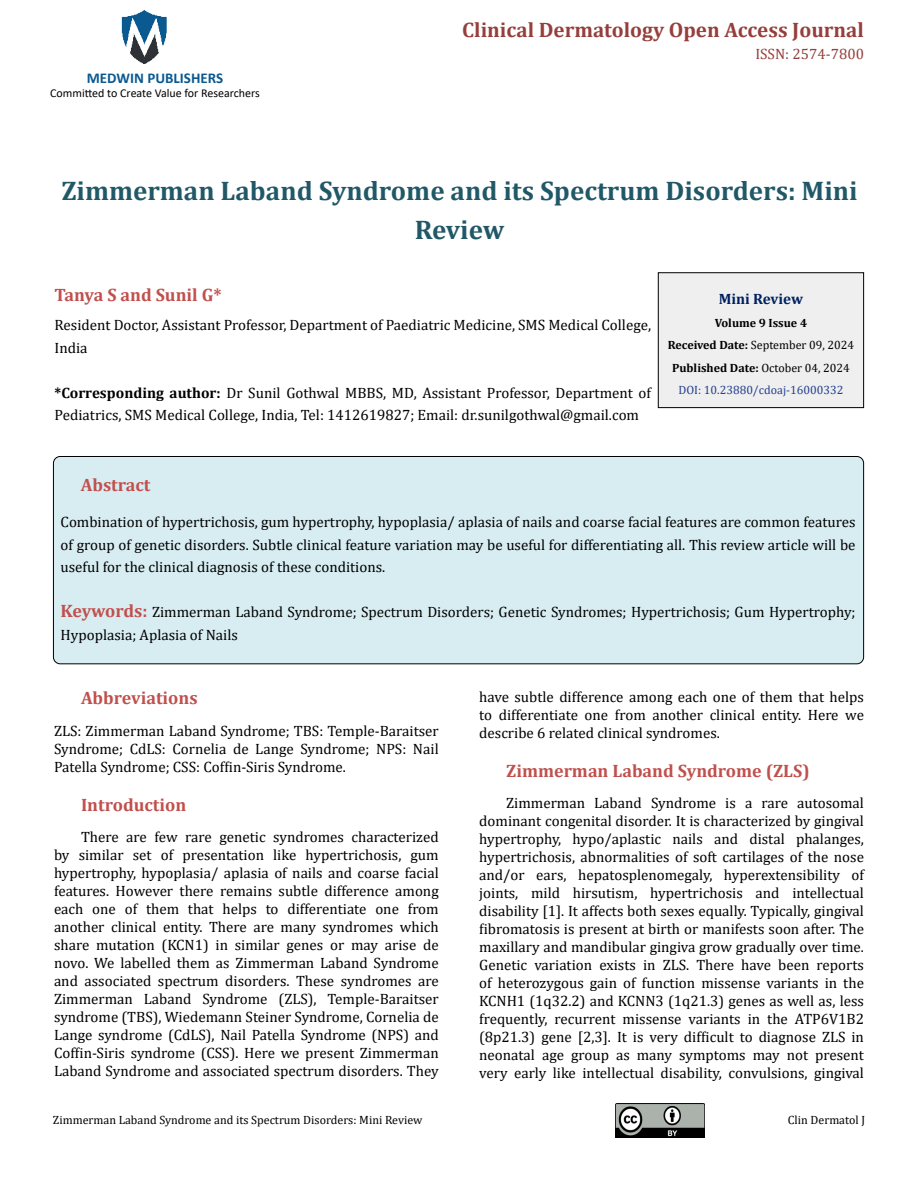
<style>
.page{position:relative;width:918px;height:1188px;background:#fff}
.page>*{position:absolute;margin:0;border:0;box-sizing:border-box;transform-origin:0 0}
.t1{font:700 27px/39px "Cambria";color:#215868;text-align:center}
.t2{font:700 21px "Cambria";color:#953f3c}
.t3{font:700 18px "Cambria";color:#c0504d}
.t4{font:15px/18px "Cambria";color:#000;text-align:justify}
.t5{font:700 15px "Calibri";color:#0a5991}
.t6{font:15px "Cambria";color:#953f3c}
.t7{font:700 15px "Cambria";color:#002060}
.t8{font:700 12px/22.5px "Cambria";color:#000;text-align:center}
.t9{font:12px "Cambria";color:#000}
.t10{font:12px "Calibri";color:#000}
.s1{font-weight:700}
.s2{font-weight:400}
.s3{font-weight:400;color:#25408f}
.s4{font-weight:700;font-size:18px;color:#c0504d}
</style>
<div class="page">
<img style="left:121px;top:10px;width:46px;height:54px">
<img style="left:616px;top:1104px;width:88px;height:33px">
<div style="left:658px;top:273px;width:206px;height:135px;background:#efefef"></div>
<div style="left:658px;top:272px;width:206px;height:136px;border:1px solid #000"></div>
<div style="left:53px;top:456px;width:811px;height:208px;background:#d8edf2;border-radius:7px"></div>
<div style="left:53px;top:456px;width:811px;height:208px;border:1px solid #000;border-radius:7px"></div>
<p class="t5" style="left:87px;top:67px;width:138px">MEDWIN PUBLISHERS</p>
<p class="t10" style="left:50px;top:85px;width:211px">Committed to Create Value for Researchers</p>
<h2 class="t2" style="left:462px;top:15px;width:403px">Clinical Dermatology Open Access Journal</h2>
<p class="t6" style="left:755px;top:45px;width:110px">ISSN: 2574-7800</p>
<h1 class="t1" style="left:61px;top:171px;width:798px">Zimmerman Laband Syndrome and its Spectrum Disorders: Mini<br>Review</h1>
<p class="t3" style="left:55px;top:282px;width:168px">Tanya S and Sunil G*</p>
<p class="t4" style="left:55px;top:314px;width:598px;line-height:22.5px">Resident Doctor, Assistant Professor, Department of Paediatric Medicine, SMS Medical College,<br>India</p>
<p class="t4" style="left:55px;top:381px;width:598px;line-height:22.5px"><span class="s1">*Corresponding author:</span> Dr Sunil Gothwal MBBS, MD, Assistant Professor, Department of<br>Pediatrics, SMS Medical College, India, Tel: 1412619827; Email: dr.sunilgothwal@gmail.com</p>
<p class="t7" style="left:719px;top:289px;width:86px">Mini Review</p>
<p class="t8" style="left:668px;top:311px;width:188px">Volume 9 Issue 4<br>Received Date: <span class="s2">September 09, 2024<br></span>Published Date: <span class="s2">October 04, 2024<br></span><span class="s3">DOI: 10.23880/cdoaj-16000332</span></p>
<p class="t3" style="left:81px;top:472px;width:71px">Abstract</p>
<p class="t4" style="left:61px;top:511px;width:796px;line-height:22.5px">Combination of hypertrichosis, gum hypertrophy, hypoplasia/ aplasia of nails and coarse facial features are common features of group of genetic disorders. Subtle clinical feature variation may be useful for differentiating all. This review article will be useful for the clinical diagnosis of these conditions.</p>
<p class="t4" style="left:61px;top:601px;width:797px;line-height:22.5px"><span class="s4">Keywords:</span> Zimmerman Laband Syndrome; Spectrum Disorders; Genetic Syndromes; Hypertrichosis; Gum Hypertrophy;<br>Hypoplasia; Aplasia of Nails</p>
<p class="t3" style="left:81px;top:685px;width:118px">Abbreviations</p>
<p class="t4" style="left:54px;top:721px;width:386px">ZLS: Zimmerman Laband Syndrome; TBS: Temple-Baraitser Syndrome; CdLS: Cornelia de Lange Syndrome; NPS: Nail Patella Syndrome; CSS: Coffin-Siris Syndrome.</p>
<p class="t3" style="left:81px;top:792px;width:107px">Introduction</p>
<p class="t4" style="left:54px;top:828px;width:386px;text-indent:27px">There are few rare genetic syndromes characterized by similar set of presentation like hypertrichosis, gum hypertrophy, hypoplasia/ aplasia of nails and coarse facial features. However there remains subtle difference among each one of them that helps to differentiate one from another clinical entity. There are many syndromes which share mutation (KCN1) in similar genes or may arise de novo. We labelled them as Zimmerman Laband Syndrome and associated spectrum disorders. These syndromes are Zimmerman Laband Syndrome (ZLS), Temple-Baraitser syndrome (TBS), Wiedemann Steiner Syndrome, Cornelia de Lange syndrome (CdLS), Nail Patella Syndrome (NPS) and Coffin-Siris syndrome (CSS). Here we present Zimmerman Laband Syndrome and associated spectrum disorders. They</p>
<p class="t4" style="left:479px;top:688px;width:386px">have subtle difference among each one of them that helps to differentiate one from another clinical entity. Here we describe 6 related clinical syndromes.</p>
<p class="t3" style="left:506px;top:758px;width:305px">Zimmerman Laband Syndrome (ZLS)</p>
<p class="t4" style="left:479px;top:794px;width:386px;text-indent:27px">Zimmerman Laband Syndrome is a rare autosomal dominant congenital disorder. It is characterized by gingival hypertrophy, hypo/aplastic nails and distal phalanges, hypertrichosis, abnormalities of soft cartilages of the nose and/or ears, hepatosplenomegaly, hyperextensibility of joints, mild hirsutism, hypertrichosis and intellectual disability [1]. It affects both sexes equally. Typically, gingival fibromatosis is present at birth or manifests soon after. The maxillary and mandibular gingiva grow gradually over time.<br>Genetic variation exists in ZLS. There have been reports of heterozygous gain of function missense variants in the KCNH1 (1q32.2) and KCNN3 (1q21.3) genes as well as, less frequently, recurrent missense variants in the ATP6V1B2 (8p21.3) gene [2,3]. It is very difficult to diagnose ZLS in neonatal age group as many symptoms may not present very early like intellectual disability, convulsions, gingival</p>
<p class="t9" style="left:53px;top:1113px;width:371px">Zimmerman Laband Syndrome and its Spectrum Disorders: Mini Review</p>
<p class="t9" style="left:788px;top:1113px;width:79px">Clin Dermatol J</p>
</div>
